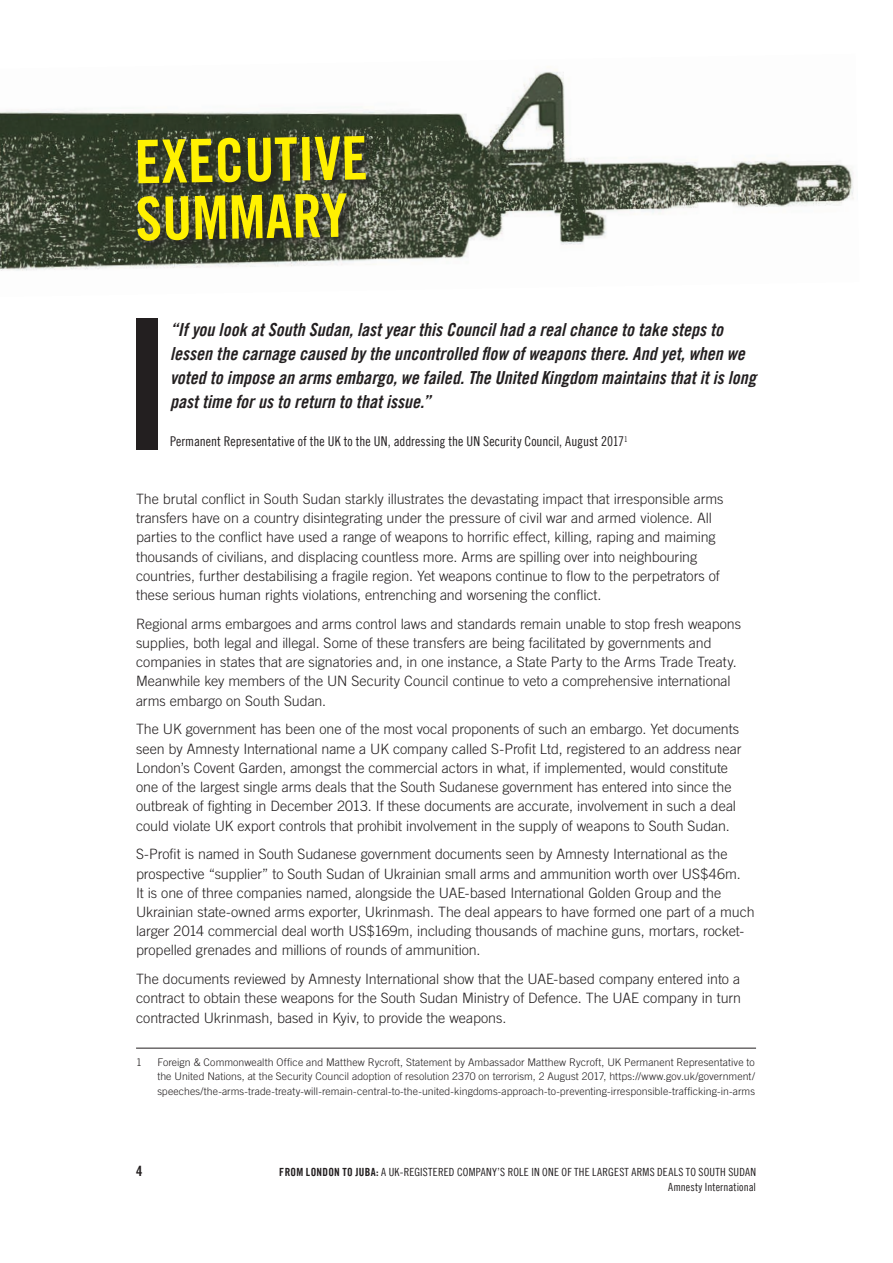
<style>
.page{position:relative;width:893px;height:1263px;background:#fff}
.page>*{position:absolute;margin:0;border:0;box-sizing:border-box;transform-origin:0 0}
.t1{font:60px/57px "Amnesty Trade Gothic Bd Cn 20";color:#fff101}
.pullquote{font:18px/24px "Amnesty Trade Gothic Bd Cn 20 Ob";color:#231f20}
.body_text{font:300 14.25px/19.2px "Amnesty Trade Gothic";letter-spacing:-.005em;color:#231f20}
.body_text-2{font:14.25px "Amnesty Trade Gothic Bd Cn 20";color:#231f20}
.pulquote_caption_ind{font:13.5px "Amnesty Trade Gothic Cn 18";color:#231f20}
.t2{font:11.25px/14.4px "Amnesty Trade Gothic Cn 18";letter-spacing:.015em;color:#231f20;text-align:right}
.new_footnotes{font:300 10.5px/14.4px "Amnesty Trade Gothic";letter-spacing:.005em;color:#231f20;text-align:justify}
.s1{font-family:"Amnesty Trade Gothic Bd Cn 20"}
</style>
<div class="page">
<hr style="left:136px;top:1048px;width:620px;height:1px;background:#231f20">
<img style="left:0;top:69px;width:854px;height:202px">
<div style="left:137px;top:135px;width:242px;height:118px;background:#231f20;opacity:.75"></div>
<div style="left:136px;top:318px;width:22px;height:131px;background:#231f20"></div>
<h1 class="t1" style="left:134px;top:133px;width:235px;rotate:-1deg">EXECUTIVE<br>SUMMARY</h1>
<p class="pullquote" style="left:170px;top:317px;width:587px">“If you look at South Sudan, last year this Council had a real chance to take steps to lessen the carnage caused by the uncontrolled flow of weapons there. And yet, when we voted to impose an arms embargo, we failed. The United Kingdom maintains that it is long past time for us to return to that issue.”</p>
<p class="pulquote_caption_ind" style="left:170px;top:434px;width:459px">Permanent Representative of the UK to the UN, addressing the UN Security Council, August 2017<sup>1</sup></p>
<p class="body_text" style="left:136px;top:489px;width:589px">The brutal conflict in South Sudan starkly illustrates the devastating impact that irresponsible arms transfers have on a country disintegrating under the pressure of civil war and armed violence. All parties to the conflict have used a range of weapons to horrific effect, killing, raping and maiming thousands of civilians, and displacing countless more. Arms are spilling over into neighbouring countries, further destabilising a fragile region. Yet weapons continue to flow to the perpetrators of these serious human rights violations, entrenching and worsening the conflict.</p>
<p class="body_text" style="left:136px;top:614px;width:606px">Regional arms embargoes and arms control laws and standards remain unable to stop fresh weapons supplies, both legal and illegal. Some of these transfers are being facilitated by governments and companies in states that are signatories and, in one instance, a State Party to the Arms Trade Treaty.<br>Meanwhile key members of the UN Security Council continue to veto a comprehensive international arms embargo on South Sudan.</p>
<p class="body_text" style="left:136px;top:720px;width:607px">The UK government has been one of the most vocal proponents of such an embargo. Yet documents seen by Amnesty International name a UK company called S-Profit Ltd, registered to an address near London’s Covent Garden, amongst the commercial actors in what, if implemented, would constitute one of the largest single arms deals that the South Sudanese government has entered into since the outbreak of fighting in December 2013. If these documents are accurate, involvement in such a deal could violate UK export controls that prohibit involvement in the supply of weapons to South Sudan.</p>
<p class="body_text" style="left:136px;top:844px;width:620px">S-Profit is named in South Sudanese government documents seen by Amnesty International as the prospective “supplier” to South Sudan of Ukrainian small arms and ammunition worth over US$46m.<br>It is one of three companies named, alongside the UAE-based International Golden Group and the Ukrainian state-owned arms exporter, Ukrinmash. The deal appears to have formed one part of a much larger 2014 commercial deal worth US$169m, including thousands of machine guns, mortars, rocket&shy;propelled grenades and millions of rounds of ammunition.</p>
<p class="body_text" style="left:136px;top:969px;width:606px;text-align:justify">The documents reviewed by Amnesty International show that the UAE-based company entered into a contract to obtain these weapons for the South Sudan Ministry of Defence. The UAE company in turn contracted Ukrinmash, based in Kyiv, to provide the weapons.</p>
<p class="new_footnotes" style="left:136px;top:1055px;width:7px">1</p>
<p class="new_footnotes" style="left:157px;top:1055px;width:599px">Foreign &amp; Commonwealth Office and Matthew Rycroft, Statement by Ambassador Matthew Rycroft, UK Permanent Representative to the United Nations, at the Security Council adoption of resolution 2370 on terrorism, 2 August 2017, https://www.gov.uk/government/ speeches/the-arms-trade-treaty-will-remain-central-to-the-united-kingdoms-approach-to-preventing-irresponsible-trafficking-in-arms</p>
<p class="body_text-2" style="left:136px;top:1162px;width:8px">4</p>
<p class="t2" style="left:279px;top:1165px;width:478px"><span class="s1">FROM LONDON TO JUBA:</span> A UK-REGISTERED COMPANY’S ROLE IN ONE OF THE LARGEST ARMS DEALS TO SOUTH SUDAN<br>Amnesty International</p>
</div>
